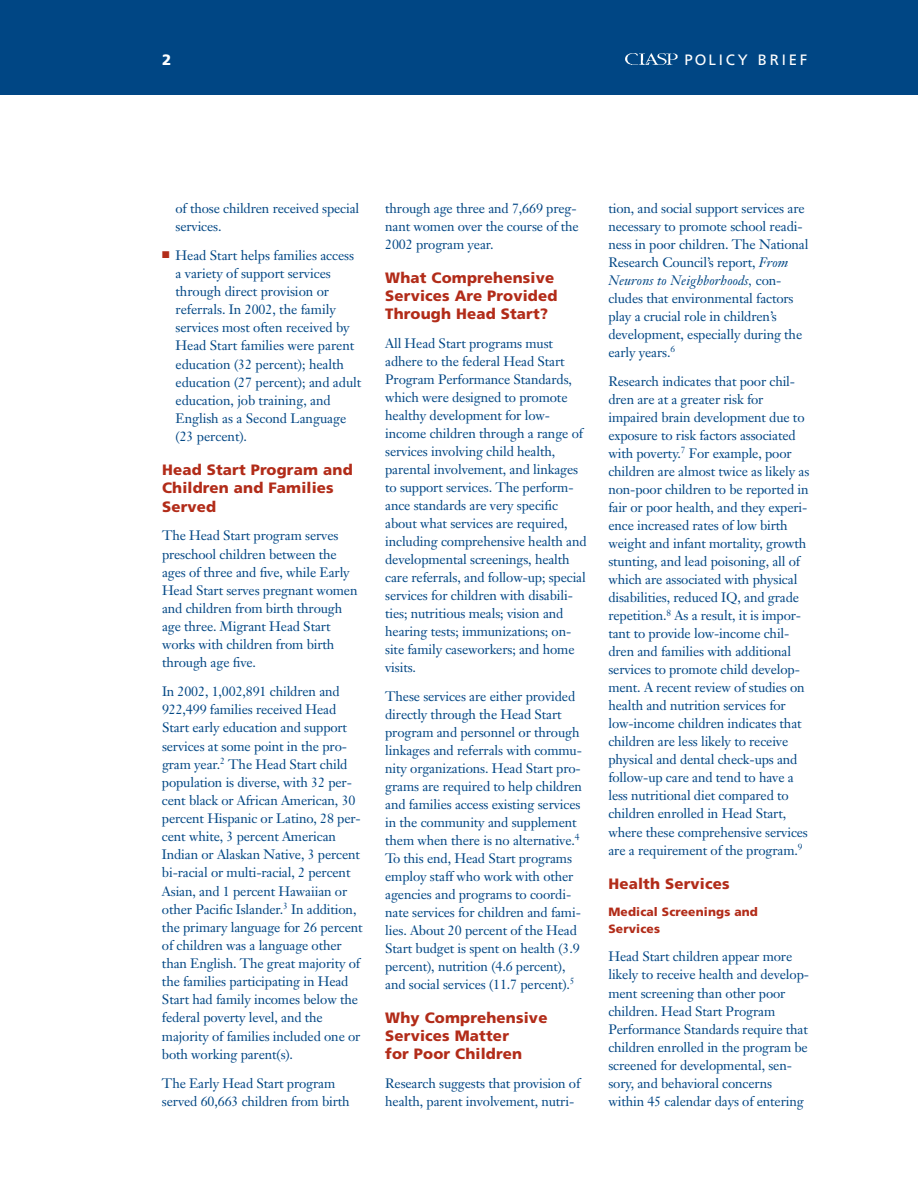
<style>
.page{position:relative;width:918px;height:1188px;background:#fff}
.page>*{position:absolute;margin:0;border:0;box-sizing:border-box;transform-origin:0 0}
.t1{font:900 15px/18px "Frutiger";letter-spacing:.01em;color:#b22c19}
.t2{font:15px "Frutiger";letter-spacing:.19em;color:#fff}
.t3{font:900 15px "Frutiger";color:#fff}
.t4{font:13.5px/18px "Janson Text";letter-spacing:-.01em;color:#004684}
.t5{font:900 12px/16.5px "Frutiger";letter-spacing:.01em;color:#b22c19}
.s1{color:#b22c19}
.s2{font-style:italic}
</style>
<div class="page">
<div style="left:0;top:0;width:918px;height:94px;background:#004684"></div>
<img style="left:625px;top:53px;width:53px;height:12px">
<p class="t3" style="left:162px;top:54px;width:11px">2</p>
<p class="t2" style="left:685px;top:54px;width:124px">POLICY BRIEF</p>
<p class="t4" style="left:176px;top:200px;width:185px">of those children received special services.</p>
<p class="t4" style="left:176px;top:247px;width:187px;text-indent:-14px"><span class="s1">■</span> Head Start helps families access a variety of support services through direct provision or referrals. In 2002, the family services most often received by<br>Head Start families were parent education (32 percent); health education (27 percent); and adult education, job training, and<br>English as a Second Language (23 percent).</p>
<p class="t1" style="left:162px;top:462px;width:192px">Head Start Program and<br>Children and Families<br>Served</p>
<p class="t4" style="left:162px;top:528px;width:197px">The Head Start program serves preschool children between the ages of three and five, while Early<br>Head Start serves pregnant women and children from birth through age three. Migrant Head Start works with children from birth through age five.</p>
<p class="t4" style="left:162px;top:684px;width:202px">In 2002, 1,002,891 children and 922,499 families received Head Start early education and support services at some point in the pro&shy;gram year.<sup>2</sup> The Head Start child population is diverse, with 32 per&shy;cent black or African American, 30 percent Hispanic or Latino, 28 per&shy;cent white, 3 percent American Indian or Alaskan Native, 3 percent bi-racial or multi-racial, 2 percent Asian, and 1 percent Hawaiian or other Pacific Islander.<sup>3</sup> In addition, the primary language for 26 percent of children was a language other than English. The great majority of the families participating in Head Start had family incomes below the federal poverty level, and the majority of families included one or both working parent(s).</p>
<p class="t4" style="left:162px;top:1075px;width:189px">The Early Head Start program served 60,663 children from birth</p>
<p class="t4" style="left:385px;top:200px;width:195px">through age three and 7,669 preg&shy;nant women over the course of the<br>2002 program year.</p>
<p class="t1" style="left:385px;top:270px;width:174px">What Comprehensive<br>Services Are Provided<br>Through Head Start?</p>
<p class="t4" style="left:385px;top:335px;width:203px">All Head Start programs must adhere to the federal Head Start<br>Program Performance Standards, which were designed to promote healthy development for low&shy;income children through a range of services involving child health, parental involvement, and linkages to support services. The perform&shy;ance standards are very specific about what services are required, including comprehensive health and developmental screenings, health care referrals, and follow-up; special services for children with disabili&shy;ties; nutritious meals; vision and hearing tests; immunizations; on&shy;site family caseworkers; and home visits.</p>
<p class="t4" style="left:385px;top:688px;width:198px">These services are either provided directly through the Head Start program and personnel or through linkages and referrals with commu&shy;nity organizations. Head Start pro&shy;grams are required to help children and families access existing services in the community and supplement them when there is no alternative.<sup>4<br></sup>To this end, Head Start programs employ staff who work with other agencies and programs to coordi&shy;nate services for children and fami&shy;lies. About 20 percent of the Head Start budget is spent on health (3.9 percent), nutrition (4.6 percent), and social services (11.7 percent).<sup>5</sup></p>
<p class="t1" style="left:385px;top:1010px;width:164px">Why Comprehensive<br>Services Matter<br>for Poor Children</p>
<p class="t4" style="left:385px;top:1075px;width:197px">Research suggests that provision of health, parent involvement, nutri-</p>
<p class="t4" style="left:608px;top:200px;width:202px">tion, and social support services are necessary to promote school readi&shy;ness in poor children. The National<br>Research Council’s report, <span class="s2">From<br>Neurons to Neighborhoods,</span> con&shy;cludes that environmental factors play a crucial role in children’s development, especially during the early years.<sup>6</sup></p>
<p class="t4" style="left:608px;top:373px;width:202px">Research indicates that poor chil&shy;dren are at a greater risk for impaired brain development due to exposure to risk factors associated with poverty.<sup>7</sup> For example, poor children are almost twice as likely as non-poor children to be reported in fair or poor health, and they experi&shy;ence increased rates of low birth weight and infant mortality, growth stunting, and lead poisoning, all of which are associated with physical disabilities, reduced IQ, and grade repetition.<sup>8</sup> As a result, it is impor&shy;tant to provide low-income chil&shy;dren and families with additional services to promote child develop&shy;ment. A recent review of studies on health and nutrition services for low-income children indicates that children are less likely to receive physical and dental check-ups and follow-up care and tend to have a less nutritional diet compared to children enrolled in Head Start, where these comprehensive services are a requirement of the program.<sup>9</sup></p>
<p class="t1" style="left:608px;top:876px;width:123px">Health Services</p>
<p class="t5" style="left:608px;top:905px;width:151px">Medical Screenings and<br>Services</p>
<p class="t4" style="left:608px;top:949px;width:202px">Head Start children appear more likely to receive health and develop&shy;ment screening than other poor children. Head Start Program Performance Standards require that children enrolled in the program be screened for developmental, sen&shy;sory, and behavioral concerns within 45 calendar days of entering</p>
</div>
